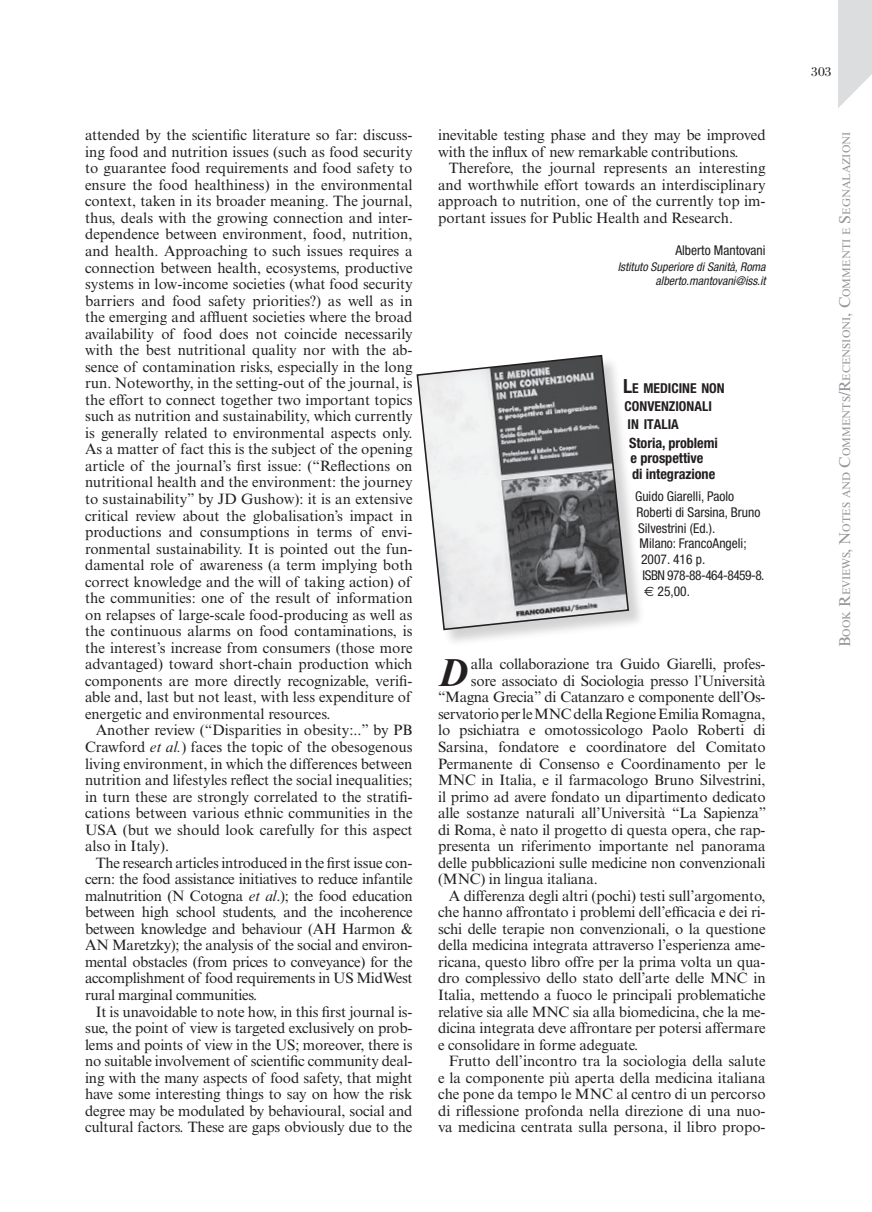
<style>
.page{position:relative;width:872px;height:1212px;background:#fff}
.page>*{position:absolute;margin:0;border:0;box-sizing:border-box;transform-origin:0 0}
.t1{font:italic 700 39px "Times New Roman MT Std";color:#231f20}
.t2{font:15px/16.5px "Times New Roman MT Std";letter-spacing:-.01em;color:#231f20;text-align:justify}
.t3{font:700 condensed 14.25px/15.8px "Helvetica Neue LT Std";letter-spacing:-.005em;color:#231f20}
.t4{font:700 condensed 13.65px/18px "Helvetica Neue LT Std";color:#231f20}
.t5{font:condensed 13.5px "Helvetica Neue LT Std";color:#231f20}
.t6{font:condensed 13.5px "Helvetica Neue LT Std";letter-spacing:-.04em;color:#231f20}
.t7{font:13.5px "Bodoni Std";color:#231f20}
.t8{font:italic condensed 12px/14.2px "Helvetica Neue LT Std";color:#231f20;text-align:right}
.t9{font:10.95px "Times New Roman MT Std";color:#939598}
.s1{font-style:italic}
.s2{font-size:19.5px}
.s3{font-family:"Euro Sans Std";font-stretch:normal}
.s4{font-size:15.75px}
</style>
<div class="page">
<svg style="left:838px;top:0;width:34px;height:108px"></svg>
<div style="left:416px;top:354px;width:231px;height:294px;background:#231f20;opacity:.2"></div>
<svg style="left:416px;top:354px;width:214px;height:277px"></svg>
<p class="t2" style="left:85px;top:127px;width:329px">attended by the scientific literature so far: discuss&shy;ing food and nutrition issues (such as food security to guarantee food requirements and food safety to ensure the food healthiness) in the environmental context, taken in its broader meaning. The journal, thus, deals with the growing connection and inter&shy;dependence between environment, food, nutrition, and health. Approaching to such issues requires a connection between health, ecosystems, productive systems in low-income societies (what food security barriers and food safety priorities?) as well as in the emerging and affluent societies where the broad availability of food does not coincide necessarily with the best nutritional quality nor with the ab&shy;sence of contamination risks, especially in the long run. Noteworthy, in the setting-out of the journal, is the effort to connect together two important topics such as nutrition and sustainability, which currently is generally related to environmental aspects only.<br>As a matter of fact this is the subject of the opening article of the journal’s first issue: (“Reflections on nutritional health and the environment: the journey to sustainability” by JD Gushow): it is an extensive critical review about the globalisation’s impact in productions and consumptions in terms of envi&shy;ronmental sustainability. It is pointed out the fun&shy;damental role of awareness (a term implying both correct knowledge and the will of taking action) of the communities: one of the result of information on relapses of large-scale food-producing as well as the continuous alarms on food contaminations, is the interest’s increase from consumers (those more advantaged) toward short-chain production which components are more directly recognizable, verifi&shy;able and, last but not least, with less expenditure of energetic and environmental resources.</p>
<p class="t2" style="left:85px;top:722px;width:329px;text-indent:11px">Another review (“Disparities in obesity:..” by PB Crawford <span class="s1">et al.</span>) faces the topic of the obesogenous living environment, in which the differences between nutrition and lifestyles reflect the social inequalities; in turn these are strongly correlated to the stratifi&shy;cations between various ethnic communities in the USA (but we should look carefully for this aspect also in Italy).</p>
<p class="t2" style="left:85px;top:854px;width:329px;text-indent:11px">The research articles introduced in the first issue con&shy;cern: the food assistance initiatives to reduce infantile malnutrition (N Cotogna <span class="s1">et al</span>.); the food education between high school students, and the incoherence between knowledge and behaviour (AH Harmon &amp; AN Maretzky); the analysis of the social and environ&shy;mental obstacles (from prices to conveyance) for the accomplishment of food requirements in US MidWest rural marginal communities.</p>
<p class="t2" style="left:85px;top:1003px;width:329px;text-indent:11px">It is unavoidable to note how, in this first journal is&shy;sue, the point of view is targeted exclusively on prob&shy;lems and points of view in the US; moreover, there is no suitable involvement of scientific community deal&shy;ing with the many aspects of food safety, that might have some interesting things to say on how the risk degree may be modulated by behavioural, social and cultural factors. These are gaps obviously due to the</p>
<p class="t2" style="left:438px;top:127px;width:329px">inevitable testing phase and they may be improved with the influx of new remarkable contributions.</p>
<p class="t2" style="left:438px;top:160px;width:329px;text-indent:11px">Therefore, the journal represents an interesting and worthwhile effort towards an interdisciplinary approach to nutrition, one of the currently top im&shy;portant issues for Public Health and Research.</p>
<p class="t5" style="left:675px;top:243px;width:92px">Alberto Mantovani</p>
<p class="t8" style="left:617px;top:259px;width:149px">Istituto Superiore di Sanità, Roma alberto.mantovani@iss.it</p>
<p class="t4" style="left:623px;top:378px;width:103px"><span class="s2">L</span>e medicine non convenzionali in italia</p>
<p class="t3" style="left:629px;top:434px;width:90px">Storia, problemi e prospettive<br>di integrazione</p>
<p class="t5" style="left:635px;top:489px;width:100px">Guido Giarelli, Paolo</p>
<p class="t5" style="left:636px;top:504px;width:125px">Roberti di Sarsina, Bruno</p>
<p class="t5" style="left:638px;top:520px;width:79px">Silvestrini (Ed.).</p>
<p class="t5" style="left:639px;top:536px;width:108px">Milano: FrancoAngeli;</p>
<p class="t5" style="left:641px;top:552px;width:66px">2007. 416 p.</p>
<p class="t6" style="left:642px;top:567px;width:123px">ISBN 978-88-464-8459-8.</p>
<p class="t5" style="left:644px;top:583px;width:47px"><span class="s3">€</span> 25,00.</p>
<h1 class="t1" style="left:438px;top:649px;width:32px">D</h1>
<p class="t2" style="left:471px;top:656px;width:296px">alla collaborazione tra Guido Giarelli, profes-</p>
<p class="t2" style="left:471px;top:672px;width:296px">sore associato di Sociologia presso l’Università</p>
<p class="t2" style="left:438px;top:689px;width:329px">“Magna Grecia” di Catanzaro e componente dell’os-</p>
<p class="t2" style="left:438px;top:706px;width:329px">servatorio per le MNC della Regione Emilia Romagna,</p>
<p class="t2" style="left:438px;top:722px;width:329px">lo psichiatra e omotossicologo Paolo Roberti di</p>
<p class="t2" style="left:438px;top:739px;width:329px">Sarsina, fondatore e coordinatore del Comitato</p>
<p class="t2" style="left:438px;top:755px;width:329px">Permanente di Consenso e Coordinamento per le</p>
<p class="t2" style="left:438px;top:772px;width:329px">MNC in Italia, e il farmacologo Bruno Silvestrini,</p>
<p class="t2" style="left:438px;top:788px;width:329px">il primo ad avere fondato un dipartimento dedicato</p>
<p class="t2" style="left:438px;top:805px;width:330px">alle sostanze naturali all’Università “La Sapienza”</p>
<p class="t2" style="left:438px;top:821px;width:329px">di Roma, è nato il progetto di questa opera, che rap-</p>
<p class="t2" style="left:438px;top:838px;width:329px">presenta un riferimento importante nel panorama</p>
<p class="t2" style="left:438px;top:854px;width:329px">delle pubblicazioni sulle medicine non convenzionali</p>
<p class="t2" style="left:438px;top:871px;width:161px">(MNC) in lingua italiana.</p>
<p class="t2" style="left:449px;top:887px;width:318px">A differenza degli altri (pochi) testi sull’argomento,</p>
<p class="t2" style="left:438px;top:904px;width:329px">che hanno affrontato i problemi dell’efficacia e dei ri-</p>
<p class="t2" style="left:438px;top:920px;width:329px">schi delle terapie non convenzionali, o la questione</p>
<p class="t2" style="left:438px;top:937px;width:329px">della medicina integrata attraverso l’esperienza ame-</p>
<p class="t2" style="left:438px;top:953px;width:329px">ricana, questo libro offre per la prima volta un qua-</p>
<p class="t2" style="left:438px;top:970px;width:329px">dro complessivo dello stato dell’arte delle MNC in</p>
<p class="t2" style="left:438px;top:987px;width:329px">Italia, mettendo a fuoco le principali problematiche</p>
<p class="t2" style="left:438px;top:1003px;width:329px">relative sia alle MNC sia alla biomedicina, che la me-</p>
<p class="t2" style="left:438px;top:1020px;width:329px">dicina integrata deve affrontare per potersi affermare</p>
<p class="t2" style="left:438px;top:1036px;width:202px">e consolidare in forme adeguate.</p>
<p class="t2" style="left:449px;top:1053px;width:318px">Frutto dell’incontro tra la sociologia della salute</p>
<p class="t2" style="left:438px;top:1069px;width:329px">e la componente più aperta della medicina italiana</p>
<p class="t2" style="left:438px;top:1086px;width:329px">che pone da tempo le MNC al centro di un percorso</p>
<p class="t2" style="left:438px;top:1102px;width:329px">di riflessione profonda nella direzione di una nuo-</p>
<p class="t2" style="left:438px;top:1119px;width:329px">va medicina centrata sulla persona, il libro propo-</p>
<p class="t7" style="left:811px;top:64px;width:22px">303</p>
<p class="t9" style="left:840px;top:647px;width:516px;rotate:-90deg"><span class="s4">B</span>ook <span class="s4">R</span>eviews<span class="s4">, N</span>otes and <span class="s4">C</span>omments<span class="s4">/R</span>ecensioni<span class="s4">, C</span>ommenti e <span class="s4">S</span>egnalazioni</p>
</div>
